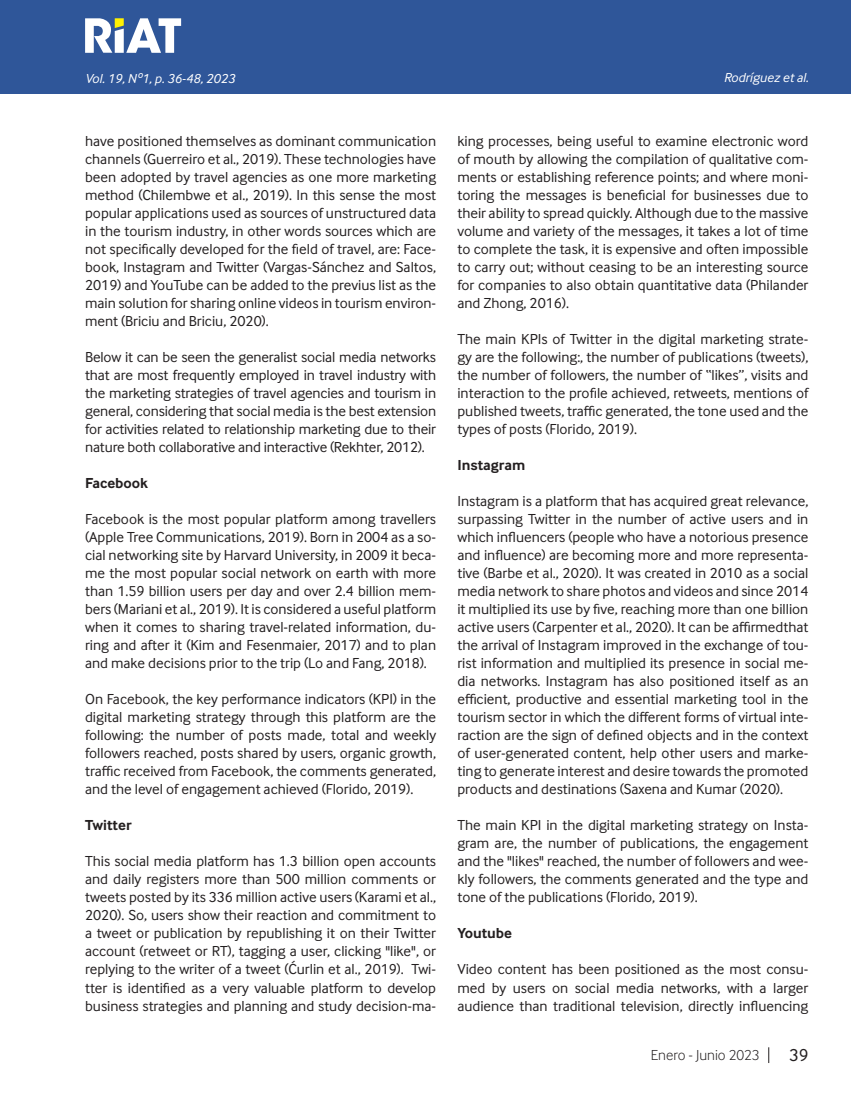
<style>
.page{position:relative;width:851px;height:1106px;background:#fff}
.page>*{position:absolute;margin:0;border:0;box-sizing:border-box;transform-origin:0 0}
.t1{font:18px "Inter Face";color:#231f20}
.Cuerpo_de_Texto{font:15px/18px "Inter Face";color:#231f20;text-align:justify}
.Cuerpo_de_Texto-2{font:700 15px "Inter Face";color:#231f20}
.t2{font:300 15px "Inter Face";color:#231f20}
.Cuño_de_pagina{font:italic 13.5px "Inter Face";color:#fff}
</style>
<div class="page">
<div style="left:0;top:0;width:850px;height:94px;background:#2f5699"></div>
<svg style="left:768px;top:1047px;width:1px;height:16px"></svg>
<svg style="left:85px;top:18px;width:96px;height:35px"></svg>
<p class="Cuño_de_pagina" style="left:85px;top:71px;width:151px">Vol. 19, Nº1, p. 36-48, 2023</p>
<p class="Cuño_de_pagina" style="left:723px;top:70px;width:86px">Rodríguez et al.</p>
<p class="Cuerpo_de_Texto" style="left:85px;top:132px;width:352px">have positioned themselves as dominant communication channels (Guerreiro et al., 2019). These technologies have been adopted by travel agencies as one more marketing method (Chilembwe et al., 2019). In this sense the most popular applications used as sources of unstructured data in the tourism industry, in other words sources which are not specifically developed for the field of travel, are: Face&shy;book, Instagram and Twitter (Vargas-Sánchez and Saltos, 2019) and YouTube can be added to the previus list as the main solution for sharing online videos in tourism environ&shy;ment (Briciu and Briciu, 2020).</p>
<p class="Cuerpo_de_Texto" style="left:85px;top:348px;width:352px">Below it can be seen the generalist social media networks that are most frequently employed in travel industry with the marketing strategies of travel agencies and tourism in general, considering that social media is the best extension for activities related to relationship marketing due to their nature both collaborative and interactive (Rekhter, 2012).</p>
<p class="Cuerpo_de_Texto-2" style="left:85px;top:474px;width:65px">Facebook</p>
<p class="Cuerpo_de_Texto" style="left:85px;top:510px;width:352px">Facebook is the most popular platform among travellers (Apple Tree Communications, 2019). Born in 2004 as a so&shy;cial networking site by Harvard University, in 2009 it beca&shy;me the most popular social network on earth with more than 1.59 billion users per day and over 2.4 billion mem&shy;bers (Mariani et al., 2019). It is considered a useful platform when it comes to sharing travel-related information, du&shy;ring and after it (Kim and Fesenmaier, 2017) and to plan and make decisions prior to the trip (Lo and Fang, 2018).</p>
<p class="Cuerpo_de_Texto" style="left:85px;top:690px;width:352px">On Facebook, the key performance indicators (KPI) in the digital marketing strategy through this platform are the following: the number of posts made, total and weekly followers reached, posts shared by users, organic growth, traffic received from Facebook, the comments generated, and the level of engagement achieved (Florido, 2019).</p>
<p class="Cuerpo_de_Texto-2" style="left:85px;top:816px;width:48px">Twitter</p>
<p class="Cuerpo_de_Texto" style="left:85px;top:852px;width:352px">This social media platform has 1.3 billion open accounts and daily registers more than 500 million comments or tweets posted by its 336 million active users (Karami et al., 2020). So, users show their reaction and commitment to a tweet or publication by republishing it on their Twitter account (retweet or RT), tagging a user, clicking "like", or replying to the writer of a tweet (Ćurlin et al., 2019). Twi&shy;tter is identified as a very valuable platform to develop business strategies and planning and study decision-ma-</p>
<p class="Cuerpo_de_Texto" style="left:457px;top:132px;width:352px">king processes, being useful to examine electronic word of mouth by allowing the compilation of qualitative com&shy;ments or establishing reference points; and where moni&shy;toring the messages is beneficial for businesses due to their ability to spread quickly. Although due to the massive volume and variety of the messages, it takes a lot of time to complete the task, it is expensive and often impossible to carry out; without ceasing to be an interesting source for companies to also obtain quantitative data (Philander and Zhong, 2016).</p>
<p class="Cuerpo_de_Texto" style="left:457px;top:330px;width:352px">The main KPIs of Twitter in the digital marketing strate&shy;gy are the following:, the number of publications (tweets), the number of followers, the number of “likes”, visits and interaction to the profile achieved, retweets, mentions of published tweets, traffic generated, the tone used and the types of posts (Florido, 2019).</p>
<p class="Cuerpo_de_Texto-2" style="left:457px;top:456px;width:69px">Instagram</p>
<p class="Cuerpo_de_Texto" style="left:457px;top:492px;width:352px">Instagram is a platform that has acquired great relevance, surpassing Twitter in the number of active users and in which influencers (people who have a notorious presence and influence) are becoming more and more representa&shy;tive (Barbe et al., 2020). It was created in 2010 as a social media network to share photos and videos and since 2014 it multiplied its use by five, reaching more than one billion active users (Carpenter et al., 2020). It can be affirmedthat the arrival of Instagram improved in the exchange of tou&shy;rist information and multiplied its presence in social me&shy;dia networks. Instagram has also positioned itself as an efficient, productive and essential marketing tool in the tourism sector in which the different forms of virtual inte&shy;raction are the sign of defined objects and in the context of user-generated content, help other users and marke&shy;ting to generate interest and desire towards the promoted products and destinations (Saxena and Kumar (2020).</p>
<p class="Cuerpo_de_Texto" style="left:457px;top:816px;width:352px">The main KPI in the digital marketing strategy on Insta&shy;gram are, the number of publications, the engagement and the "likes" reached, the number of followers and wee&shy;kly followers, the comments generated and the type and tone of the publications (Florido, 2019).</p>
<p class="Cuerpo_de_Texto-2" style="left:457px;top:924px;width:56px">Youtube</p>
<p class="Cuerpo_de_Texto" style="left:457px;top:960px;width:352px">Video content has been positioned as the most consu&shy;med by users on social media networks, with a larger audience than traditional television, directly influencing</p>
<p class="t2" style="left:651px;top:1046px;width:110px">Enero - Junio 2023</p>
<p class="t1" style="left:789px;top:1045px;width:21px">39</p>
</div>
